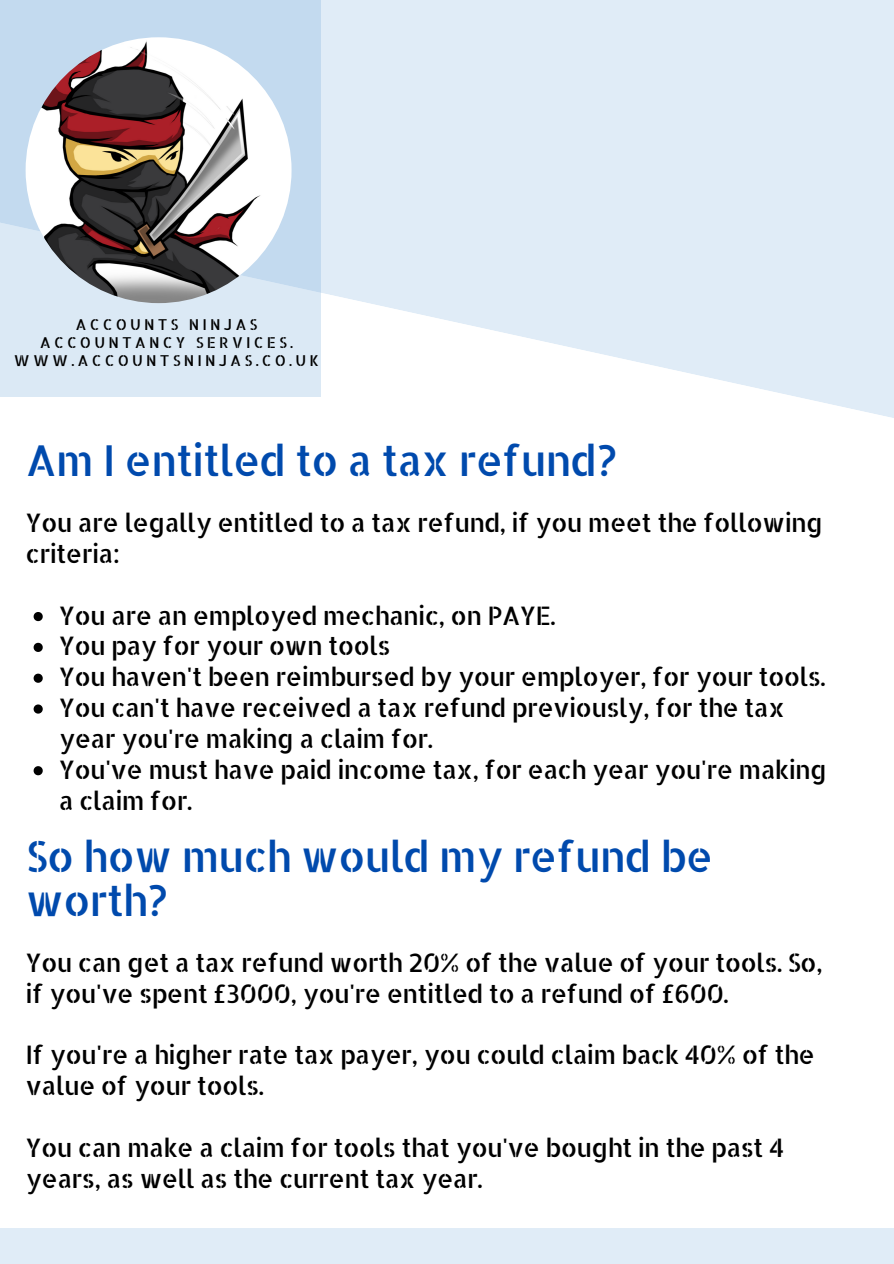
<style>
.page{position:relative;width:894px;height:1264px;background:#fff}
.page>*{position:absolute;margin:0;border:0;box-sizing:border-box;transform-origin:0 0}
.t1{font:42.6px/44.5px "Allerta Stencil";letter-spacing:-.03em;color:#004aad}
.t2{font:25.5px/30.8px "Allerta Stencil";letter-spacing:-.03em;color:#000}
.t3{font:15px/18px "Allerta Stencil";letter-spacing:.21em;color:#000;text-align:center}
</style>
<div class="page">
<svg style="left:0;top:0;width:893px;height:418px;fill:#e0ecf7"></svg>
<div style="left:0;top:0;width:320px;height:396px;background:linear-gradient(to bottom,#bcd5ed,#dbe9f5)"></div>
<img style="left:26px;top:37px;width:265px;height:266px;border-radius:50%">
<svg style="left:34px;top:612px;width:9px;height:9px"></svg>
<svg style="left:34px;top:643px;width:9px;height:9px"></svg>
<svg style="left:34px;top:673px;width:9px;height:9px"></svg>
<svg style="left:34px;top:704px;width:9px;height:9px"></svg>
<svg style="left:34px;top:766px;width:9px;height:9px"></svg>
<div style="left:0;top:1227px;width:893px;height:36px;background:#e0ecf7"></div>
<p class="t3" style="left:14px;top:315px;width:307px">ACCOUNTS NINJAS<br>ACCOUNTANCY SERVICES.<br>WWW.ACCOUNTSNINJAS.CO.UK</p>
<h1 class="t1" style="left:26px;top:437px;width:593px">Am I entitled to a tax refund?</h1>
<p class="t2" style="left:26px;top:506px;width:799px">You are legally entitled to a tax refund, if you meet the following criteria:</p>
<p class="t2" style="left:59px;top:599px;width:769px">You are an employed mechanic, on PAYE.<br>You pay for your own tools<br>You haven't been reimbursed by your employer, for your tools.<br>You can't have received a tax refund previously, for the tax year you're making a claim for.<br>You've must have paid income tax, for each year you're making a claim for.</p>
<h1 class="t1" style="left:26px;top:832px;width:689px">So how much would my refund be worth?</h1>
<p class="t2" style="left:26px;top:946px;width:798px">You can get a tax refund worth 20% of the value of your tools. So, if you've spent £3000, you're entitled to a refund of £600.</p>
<p class="t2" style="left:26px;top:1038px;width:790px">If you're a higher rate tax payer, you could claim back 40% of the value of your tools.</p>
<p class="t2" style="left:26px;top:1131px;width:760px">You can make a claim for tools that you've bought in the past 4 years, as well as the current tax year.</p>
</div>
